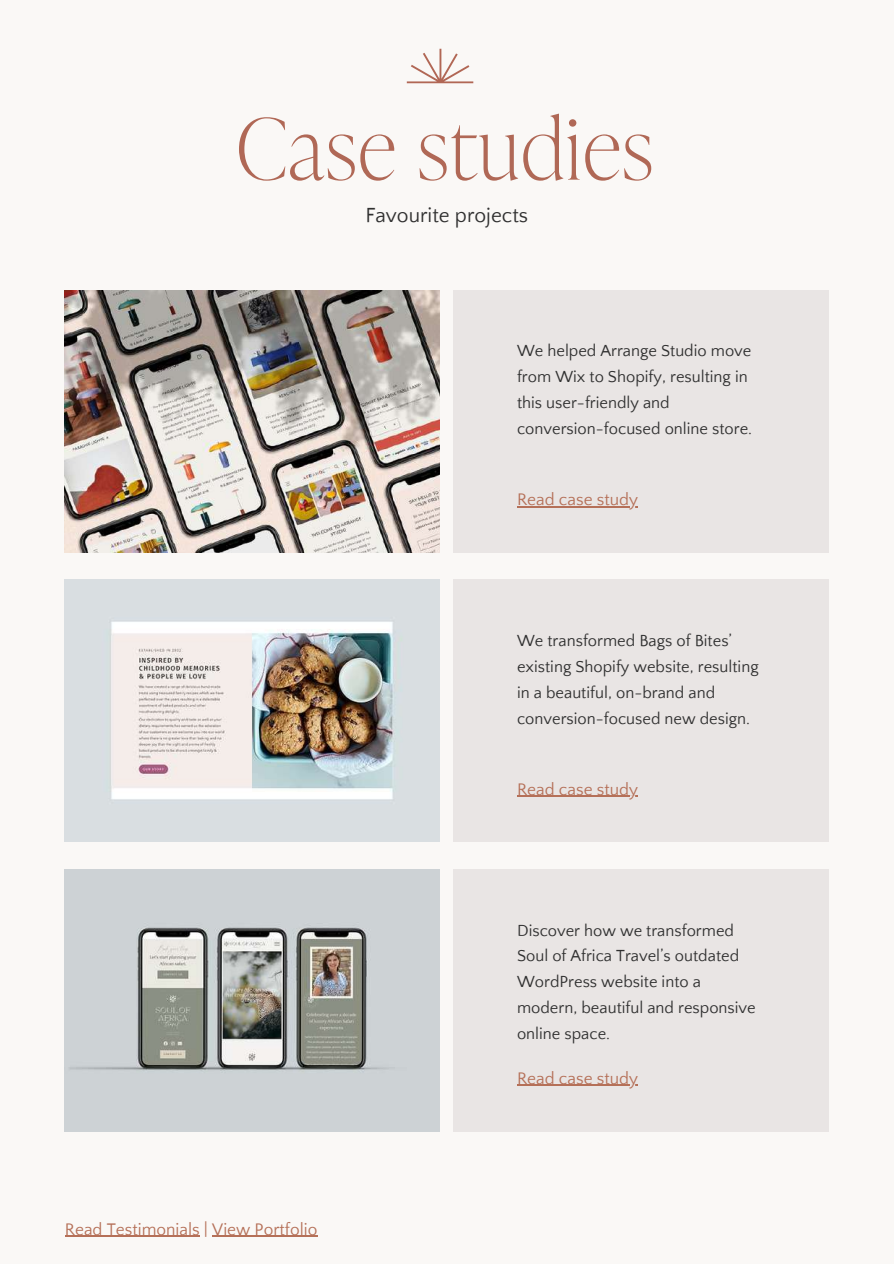
<style>
.page{position:relative;width:894px;height:1264px;background:#fff}
.page>*{position:absolute;margin:0;border:0;box-sizing:border-box;transform-origin:0 0}
.t1{font:100 84.3px "Ivy Presto Display";letter-spacing:.02em;color:#b06856}
.t2{font:21px "Quattrocento Sans";color:#303030}
.t3{font:17.25px "Quattrocento Sans";color:#b57058}
.t4{font:16.5px/25.8px "Quattrocento Sans";color:#303030}
</style>
<div class="page">
<div style="left:0;top:0;width:893px;height:1263px;background:#faf8f6"></div>
<img style="left:65px;top:290px;width:374px;height:262px">
<div style="left:453px;top:290px;width:375px;height:262px;background:#e9e5e4"></div>
<hr style="left:517px;top:506px;width:121px;height:1px;background:#b57058">
<img style="left:65px;top:579px;width:374px;height:262px">
<div style="left:453px;top:579px;width:375px;height:263px;background:#e9e5e4"></div>
<hr style="left:517px;top:795px;width:121px;height:2px;background:#b57058">
<img style="left:65px;top:869px;width:374px;height:262px">
<div style="left:453px;top:869px;width:375px;height:262px;background:#e9e5e4"></div>
<hr style="left:517px;top:1084px;width:121px;height:1px;background:#b57058">
<svg style="left:406px;top:49px;width:67px;height:34px"></svg>
<hr style="left:65px;top:1235px;width:135px;height:1px;background:#b57058">
<hr style="left:212px;top:1235px;width:105px;height:1px;background:#b57058">
<h1 class="t1" style="left:236px;top:88px;width:417px">Case studies</h1>
<p class="t2" style="left:365px;top:204px;width:164px">Favourite projects</p>
<p class="t4" style="left:517px;top:338px;width:236px">We helped Arrange Studio move from Wix to Shopify, resulting in this user-friendly and conversion-focused online store.</p>
<p class="t3" style="left:517px;top:490px;width:122px">Read case study</p>
<p class="t4" style="left:517px;top:628px;width:243px">We transformed Bags of Bites’ existing Shopify website, resulting in a beautiful, on-brand and conversion-focused new design.</p>
<p class="t3" style="left:517px;top:780px;width:122px">Read case study</p>
<p class="t3" style="left:65px;top:1220px;width:254px">Read Testimonials | View Portfolio</p>
<p class="t4" style="left:517px;top:917px;width:240px">Discover how we transformed<br>Soul of Africa Travel’s outdated<br>WordPress website into a modern, beautiful and responsive online space.</p>
<p class="t3" style="left:517px;top:1068px;width:122px">Read case study</p>
</div>
